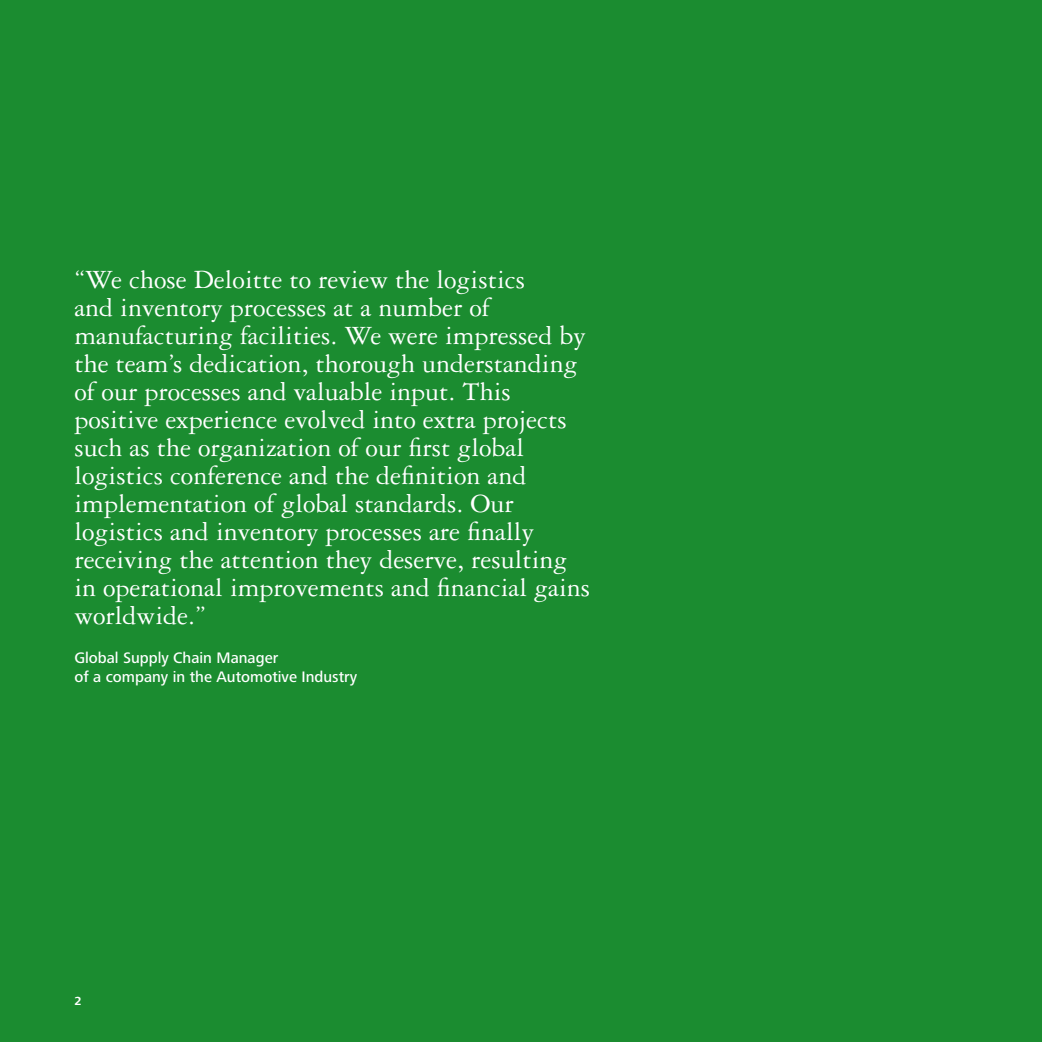
<style>
.page{position:relative;width:1042px;height:1042px;background:#1b8c30}
.page>*{position:absolute;margin:0;border:0;box-sizing:border-box;transform-origin:0 0}
.t1{font:28px/28px "Garamond 3 LT Std";color:#fff}
.t2{font:500 15.75px/19.2px "Frutiger Next Pro";color:#fff}
.t3{font:700 12.25px "Frutiger Next Pro";color:#fff}
</style>
<div class="page">
<p class="t1" style="left:74px;top:266px;width:517px">“We chose Deloitte to review the logistics<br>and inventory processes at a number of manufacturing facilities. We were impressed by the team’s dedication, thorough understanding of our processes and valuable input. This positive experience evolved into extra projects such as the organization of our first global logistics conference and the definition and implementation of global standards. Our logistics and inventory processes are finally receiving the attention they deserve, resulting in operational improvements and financial gains worldwide.”</p>
<p class="t2" style="left:74px;top:648px;width:284px">Global Supply Chain Manager<br>of a company in the Automotive Industry</p>
<p class="t3" style="left:74px;top:993px;width:9px">2</p>
</div>
